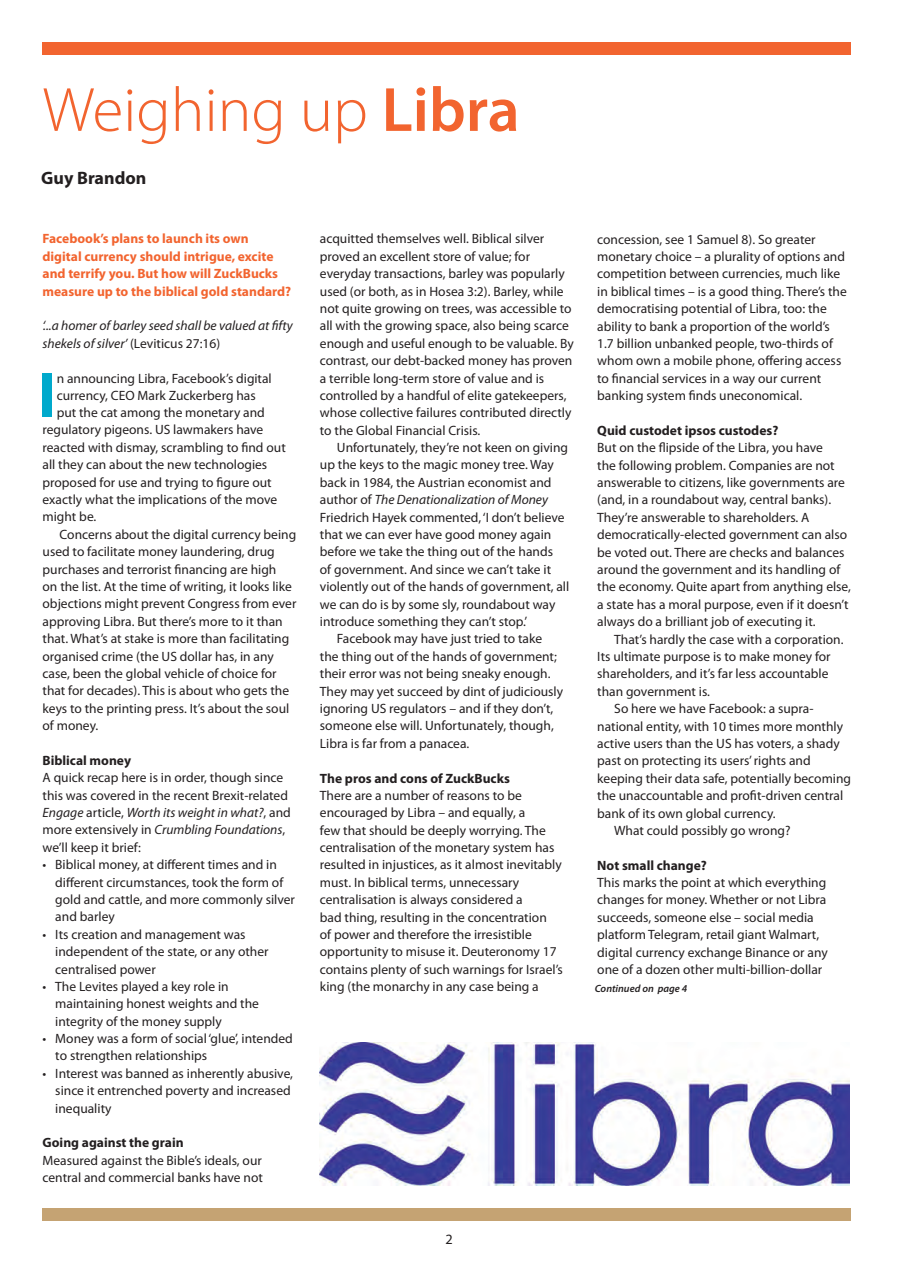
<style>
.page{position:relative;width:898px;height:1263px;background:#fff}
.page>*{position:absolute;margin:0;border:0;box-sizing:border-box;transform-origin:0 0}
.t1{font:700 64.65px "Myriad Pro";color:#00a9cc}
.t2{font:300 63px "Myriad Pro";color:#f2642f}
.t3{font:700 18px "Myriad Pro";color:#231f20}
.t4{font:14.25px "Myriad Pro";color:#231f20}
.t5{font:13.5px/17.4px "Myriad Pro";color:#231f20}
.t6{font:700 13.5px/17.4px "Myriad Pro";color:#f2642f}
.t7{font:italic 13.5px/17.4px "Myriad Pro";color:#231f20}
.t8{font:700 13.5px "Myriad Pro";color:#231f20}
.t9{font:italic 600 10.5px "Myriad Pro";color:#231f20}
.s1{font-weight:600}
.s2{font-style:normal}
.s3{font-style:italic}
</style>
<div class="page">
<div style="left:43px;top:1208px;width:807px;height:12px;background:#c5a373"></div>
<div style="left:43px;top:43px;width:807px;height:12px;background:#f2642f"></div>
<img style="left:319px;top:1043px;width:530px;height:143px">
<h2 class="t2" style="left:43px;top:75px;width:478px">Weighing up <span class="s1">Libra</span></h2>
<h3 class="t3" style="left:41px;top:167px;width:107px">Guy Brandon</h3>
<p class="t6" style="left:43px;top:230px;width:250px">Facebook’s plans to launch its own digital currency should intrigue, excite and terrify you. But how will ZuckBucks measure up to the biblical gold standard?</p>
<p class="t7" style="left:43px;top:317px;width:252px">‘...a homer of barley seed shall be valued at fifty shekels of silver’ <span class="s2">(Leviticus 27:16)</span></p>
<h1 class="t1" style="left:38px;top:359px;width:20px">I</h1>
<p class="t5" style="left:57px;top:369px;width:216px">n announcing Libra, Facebook’s digital</p>
<p class="t5" style="left:57px;top:386px;width:200px">currency, CEO Mark Zuckerberg has</p>
<p class="t5" style="left:57px;top:404px;width:210px">put the cat among the monetary and</p>
<p class="t5" style="left:43px;top:421px;width:222px">regulatory pigeons. US lawmakers have</p>
<p class="t5" style="left:43px;top:438px;width:245px">reacted with dismay, scrambling to find out</p>
<p class="t5" style="left:43px;top:456px;width:226px">all they can about the new technologies</p>
<p class="t5" style="left:43px;top:473px;width:230px">proposed for use and trying to figure out</p>
<p class="t5" style="left:43px;top:490px;width:236px">exactly what the implications of the move</p>
<p class="t5" style="left:43px;top:508px;width:55px">might be.</p>
<p class="t5" style="left:60px;top:525px;width:238px">Concerns about the digital currency being</p>
<p class="t5" style="left:43px;top:543px;width:233px">used to facilitate money laundering, drug</p>
<p class="t5" style="left:43px;top:560px;width:235px">purchases and terrorist financing are high</p>
<p class="t5" style="left:43px;top:577px;width:251px">on the list. At the time of writing, it looks like</p>
<p class="t5" style="left:43px;top:595px;width:255px">objections might prevent Congress from ever</p>
<p class="t5" style="left:43px;top:612px;width:241px">approving Libra. But there’s more to it than</p>
<p class="t5" style="left:43px;top:630px;width:248px">that. What’s at stake is more than facilitating</p>
<p class="t5" style="left:43px;top:647px;width:232px">organised crime (the US dollar has, in any</p>
<p class="t5" style="left:43px;top:664px;width:235px">case, been the global vehicle of choice for</p>
<p class="t5" style="left:43px;top:682px;width:248px">that for decades). This is about who gets the</p>
<p class="t5" style="left:43px;top:699px;width:248px">keys to the printing press. It’s about the soul</p>
<p class="t5" style="left:43px;top:717px;width:57px">of money.</p>
<p class="t8" style="left:43px;top:753px;width:90px">Biblical money</p>
<p class="t5" style="left:43px;top:769px;width:250px">A quick recap here is in order, though since this was covered in the recent Brexit-related <span class="s3">Engage</span> article, <span class="s3">Worth its weight in what?</span>, and more extensively in <span class="s3">Crumbling Foundations</span>, we’ll keep it brief:</p>
<p class="t5" style="left:55px;top:856px;width:241px;text-indent:-13px">• Biblical money, at different times and in different circumstances, took the form of gold and cattle, and more commonly silver and barley</p>
<p class="t5" style="left:55px;top:925px;width:215px;text-indent:-13px">• Its creation and management was independent of the state, or any other centralised power</p>
<p class="t5" style="left:55px;top:977px;width:205px;text-indent:-13px">• The Levites played a key role in maintaining honest weights and the integrity of the money supply</p>
<p class="t5" style="left:55px;top:1030px;width:239px;text-indent:-13px">• Money was a form of social ‘glue’, intended to strengthen relationships</p>
<p class="t5" style="left:55px;top:1064px;width:239px;text-indent:-13px">• Interest was banned as inherently abusive, since it entrenched poverty and increased inequality</p>
<p class="t8" style="left:43px;top:1135px;width:142px">Going against the grain</p>
<p class="t5" style="left:43px;top:1151px;width:222px">Measured against the Bible’s ideals, our central and commercial banks have not</p>
<p class="t5" style="left:320px;top:230px;width:255px">acquitted themselves well. Biblical silver proved an excellent store of value; for everyday transactions, barley was popularly used (or both, as in Hosea 3:2). Barley, while not quite growing on trees, was accessible to all with the growing space, also being scarce enough and useful enough to be valuable. By contrast, our debt-backed money has proven a terrible long-term store of value and is controlled by a handful of elite gatekeepers, whose collective failures contributed directly to the Global Financial Crisis.</p>
<p class="t5" style="left:337px;top:439px;width:233px">Unfortunately, they’re not keen on giving</p>
<p class="t5" style="left:320px;top:456px;width:235px">up the keys to the magic money tree. Way</p>
<p class="t5" style="left:320px;top:473px;width:233px">back in 1984, the Austrian economist and</p>
<p class="t7" style="left:320px;top:491px;width:229px"><span class="s2">author of</span> The Denationalization of Money</p>
<p class="t5" style="left:320px;top:508px;width:246px">Friedrich Hayek commented, ‘I don’t believe</p>
<p class="t5" style="left:320px;top:526px;width:233px">that we can ever have good money again</p>
<p class="t5" style="left:320px;top:543px;width:234px">before we take the thing out of the hands</p>
<p class="t5" style="left:320px;top:560px;width:233px">of government. And since we can’t take it</p>
<p class="t5" style="left:320px;top:578px;width:251px">violently out of the hands of government, all</p>
<p class="t5" style="left:320px;top:595px;width:237px">we can do is by some sly, roundabout way</p>
<p class="t5" style="left:320px;top:612px;width:209px">introduce something they can’t stop.’</p>
<p class="t5" style="left:337px;top:630px;width:207px">Facebook may have just tried to take</p>
<p class="t5" style="left:320px;top:647px;width:238px">the thing out of the hands of government;</p>
<p class="t5" style="left:320px;top:665px;width:232px">their error was not being sneaky enough.</p>
<p class="t5" style="left:320px;top:682px;width:245px">They may yet succeed by dint of judiciously</p>
<p class="t5" style="left:320px;top:699px;width:235px">ignoring US regulators – and if they don’t,</p>
<p class="t5" style="left:320px;top:717px;width:235px">someone else will. Unfortunately, though,</p>
<p class="t5" style="left:320px;top:734px;width:151px">Libra is far from a panacea.</p>
<p class="t8" style="left:320px;top:770px;width:191px">The pros and cons of ZuckBucks</p>
<p class="t5" style="left:320px;top:786px;width:244px">There are a number of reasons to be encouraged by Libra – and equally, a<br>few that should be deeply worrying. The centralisation of the monetary system has resulted in injustices, as it almost inevitably must. In biblical terms, unnecessary centralisation is always considered a<br>bad thing, resulting in the concentration<br>of power and therefore the irresistible opportunity to misuse it. Deuteronomy 17 contains plenty of such warnings for Israel’s king (the monarchy in any case being a</p>
<p class="t4" style="left:445px;top:1230px;width:9px">2</p>
<p class="t5" style="left:597px;top:230px;width:251px">concession, see 1 Samuel 8). So greater monetary choice – a plurality of options and competition between currencies, much like in biblical times – is a good thing. There’s the democratising potential of Libra, too: the ability to bank a proportion of the world’s 1.7 billion unbanked people, two-thirds of whom own a mobile phone, offering access to financial services in a way our current banking system finds uneconomical.</p>
<p class="t8" style="left:597px;top:423px;width:182px">Quid custodet ipsos custodes?</p>
<p class="t5" style="left:597px;top:439px;width:255px">But on the flipside of the Libra, you have<br>the following problem. Companies are not answerable to citizens, like governments are (and, in a roundabout way, central banks).<br>They’re answerable to shareholders. A democratically-elected government can also be voted out. There are checks and balances around the government and its handling of the economy. Quite apart from anything else, a state has a moral purpose, even if it doesn’t always do a brilliant job of executing it.</p>
<p class="t5" style="left:614px;top:630px;width:231px">That’s hardly the case with a corporation.</p>
<p class="t5" style="left:597px;top:647px;width:235px">Its ultimate purpose is to make money for</p>
<p class="t5" style="left:597px;top:665px;width:233px">shareholders, and it’s far less accountable</p>
<p class="t5" style="left:597px;top:682px;width:114px">than government is.</p>
<p class="t5" style="left:614px;top:700px;width:201px">So here we have Facebook: a supra-</p>
<p class="t5" style="left:597px;top:717px;width:247px">national entity, with 10 times more monthly</p>
<p class="t5" style="left:597px;top:734px;width:244px">active users than the US has voters, a shady</p>
<p class="t5" style="left:597px;top:752px;width:215px">past on protecting its users’ rights and</p>
<p class="t5" style="left:597px;top:769px;width:255px">keeping their data safe, potentially becoming</p>
<p class="t5" style="left:597px;top:787px;width:247px">the unaccountable and profit-driven central</p>
<p class="t5" style="left:597px;top:804px;width:180px">bank of its own global currency.</p>
<p class="t5" style="left:614px;top:821px;width:178px">What could possibly go wrong?</p>
<p class="t8" style="left:597px;top:857px;width:111px">Not small change?</p>
<p class="t5" style="left:597px;top:873px;width:232px">This marks the point at which everything changes for money. Whether or not Libra succeeds, someone else – social media platform Telegram, retail giant Walmart, digital currency exchange Binance or any one of a dozen other multi-billion-dollar</p>
<p class="t9" style="left:594px;top:982px;width:94px">Continued on page 4</p>
</div>
